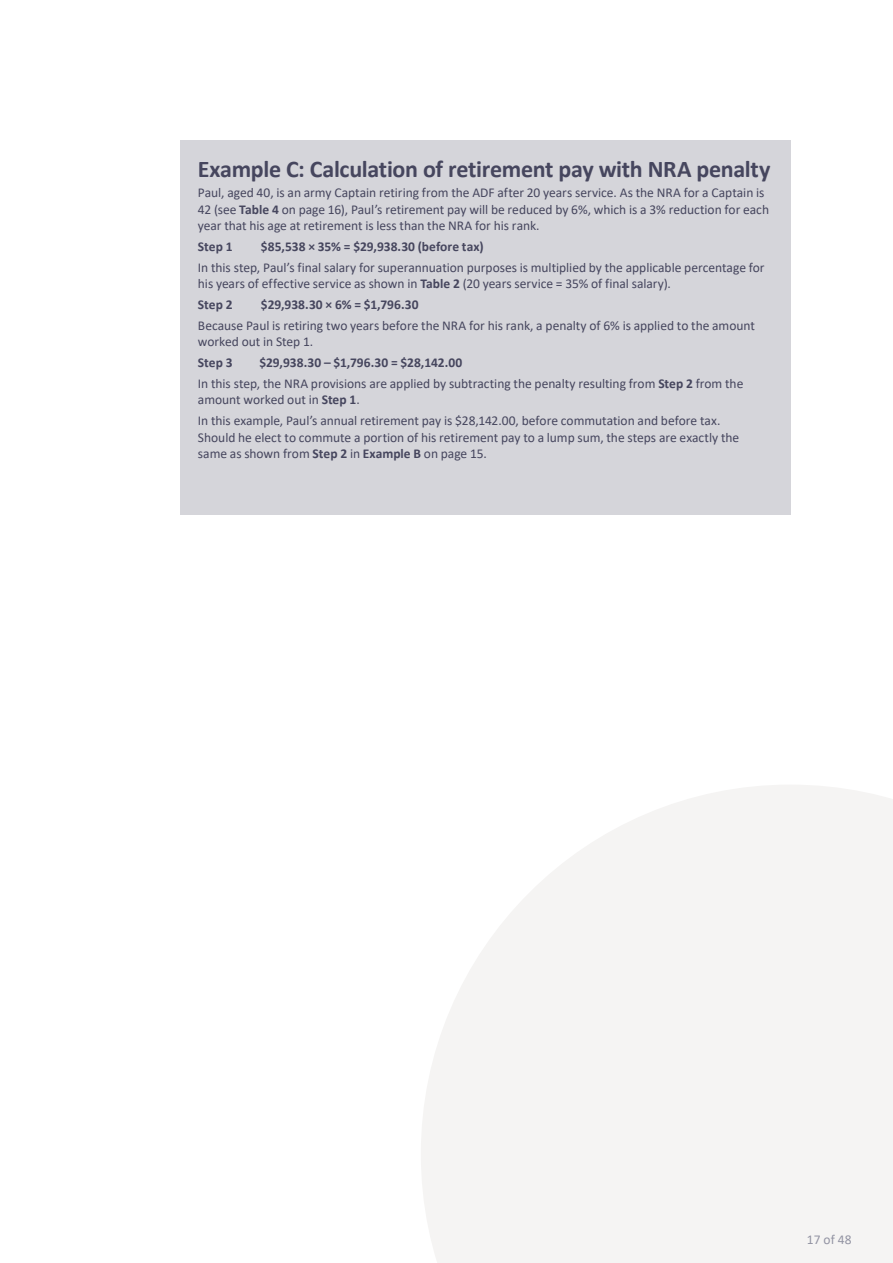
<style>
.page{position:relative;width:893px;height:1263px;background:#fff}
.page>*{position:absolute;margin:0;border:0;box-sizing:border-box;transform-origin:0 0}
._02_H2{font:700 24px "Calibri";letter-spacing:-.015em;color:#46465e}
._08_Body_Text{font:13.5px/16.5px "Calibri";letter-spacing:-.005em;color:#46465e}
._08_Body_Text-2{font:700 13.5px "Calibri";color:#46465e}
.t1{font:13.5px "Calibri";color:#9394a3}
.s1{font-weight:700}
</style>
<div class="page">
<svg style="left:421px;top:785px;width:472px;height:478px;fill:#f5f4f3"></svg>
<div style="left:180px;top:141px;width:610px;height:374px;background:#d5d5da"></div>
<p class="_02_H2" style="left:198px;top:152px;width:574px">Example C: Calculation of retirement pay with NRA penalty</p>
<p class="_08_Body_Text" style="left:198px;top:184px;width:573px">Paul, aged 40, is an army Captain retiring from the ADF after 20 years service. As the NRA for a Captain is<br>42 (see <span class="s1">Table 4</span> on page 16), Paul’s retirement pay will be reduced by 6%, which is a 3% reduction for each year that his age at retirement is less than the NRA for his rank.</p>
<p class="_08_Body_Text-2" style="left:198px;top:237px;width:36px">Step 1</p>
<p class="_08_Body_Text-2" style="left:261px;top:237px;width:224px">$85,538 × 35% = $29,938.30 (before tax)</p>
<p class="_08_Body_Text" style="left:198px;top:259px;width:568px">In this step, Paul’s final salary for superannuation purposes is multiplied by the applicable percentage for his years of effective service as shown in <span class="s1">Table 2</span> (20 years service = 35% of final salary).</p>
<p class="_08_Body_Text-2" style="left:198px;top:295px;width:36px">Step 2</p>
<p class="_08_Body_Text-2" style="left:261px;top:295px;width:159px">$29,938.30 × 6% = $1,796.30</p>
<p class="_08_Body_Text" style="left:198px;top:317px;width:558px">Because Paul is retiring two years before the NRA for his rank, a penalty of 6% is applied to the amount worked out in Step 1.</p>
<p class="_08_Body_Text-2" style="left:198px;top:353px;width:36px">Step 3</p>
<p class="_08_Body_Text-2" style="left:259px;top:353px;width:205px">$29,938.30 – $1,796.30 = $28,142.00</p>
<p class="_08_Body_Text" style="left:198px;top:375px;width:547px">In this step, the NRA provisions are applied by subtracting the penalty resulting from <span class="s1">Step 2</span> from the amount worked out in <span class="s1">Step 1</span>.</p>
<p class="_08_Body_Text" style="left:198px;top:412px;width:543px">In this example, Paul’s annual retirement pay is $28,142.00, before commutation and before tax.<br>Should he elect to commute a portion of his retirement pay to a lump sum, the steps are exactly the same as shown from <span class="s1">Step 2</span> in <span class="s1">Example B</span> on page 15.</p>
<p class="t1" style="left:807px;top:1230px;width:46px">17 of 48</p>
</div>
